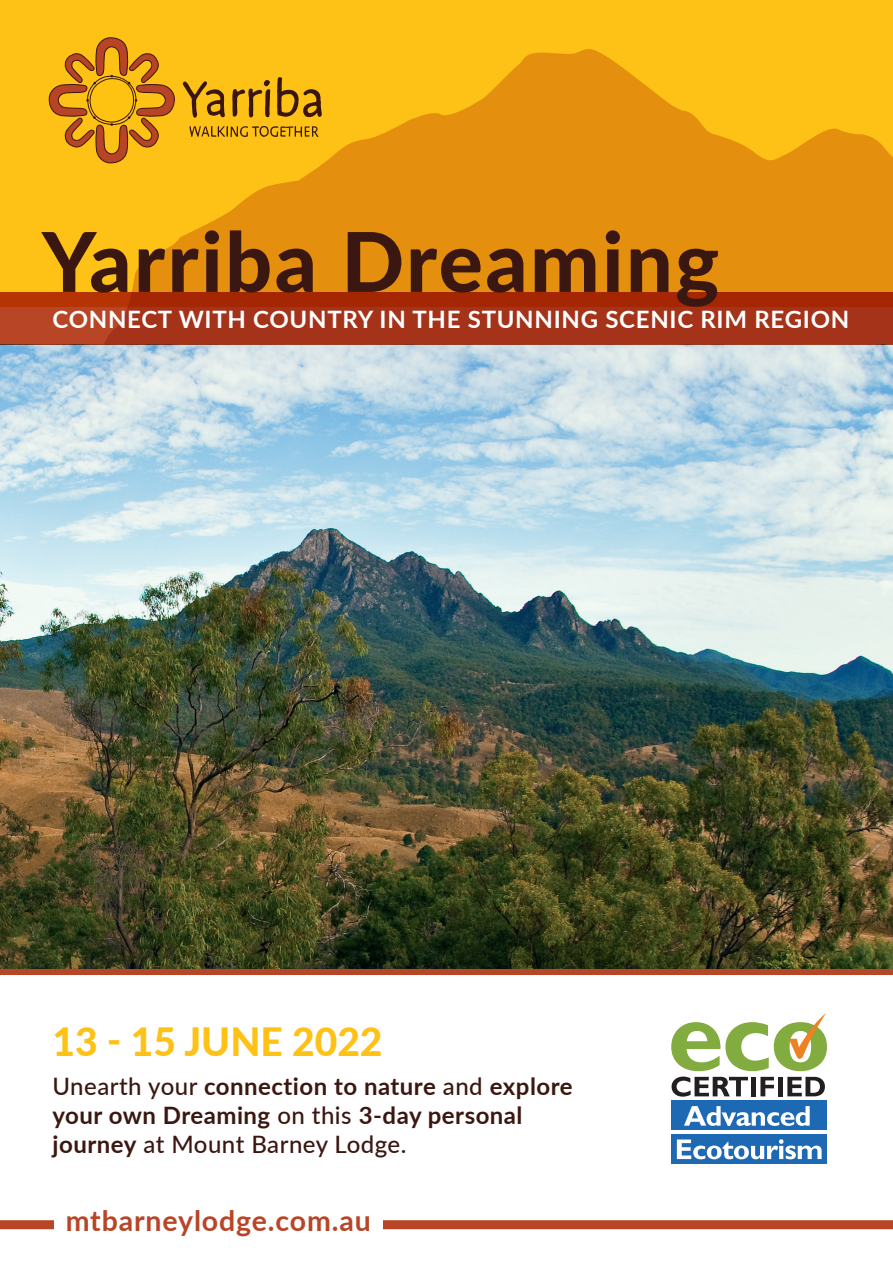
<style>
.page{position:relative;width:893px;height:1263px;background:#fff}
.page>*{position:absolute;margin:0;border:0;box-sizing:border-box;transform-origin:0 0}
.t1{font:800 82.5px "Lato";letter-spacing:.03em;color:#3b1711}
.t2{font:800 39px "Lato";color:#fdc215}
.t3{font:700 28.5px "Lato";letter-spacing:.03em;color:#b84526}
.t4{font:700 24px/28.8px "Lato";letter-spacing:.02em;color:#3b1711}
.t5{font:700 24px "Lato";letter-spacing:.03em;color:#fff}
.s1{font-weight:500}
</style>
<div class="page">
<div style="left:0;top:1220px;width:893px;height:9px;background:#b84526"></div>
<img style="left:0;top:344px;width:893px;height:625px">
<svg style="left:0;top:0;width:893px;height:292px;background:#f0a911"></svg>
<svg style="left:0;top:292px;width:893px;height:52px;background:#a73114"></svg>
<div style="left:54px;top:1203px;width:329px;height:32px;background:#fff"></div>
<div style="left:671px;top:1100px;width:156px;height:29px;background:#1e69b4"></div>
<div style="left:671px;top:1134px;width:156px;height:29px;background:#1e69b4"></div>
<svg style="left:677px;top:1139px;width:145px;height:20px"></svg>
<svg style="left:684px;top:1106px;width:126px;height:20px"></svg>
<svg style="left:671px;top:1013px;width:156px;height:84px"></svg>
<div style="left:0;top:969px;width:893px;height:6px;background:#b84526"></div>
<svg style="left:189px;top:126px;width:129px;height:11px"></svg>
<svg style="left:183px;top:77px;width:139px;height:41px;background:#c79212"></svg>
<svg style="left:48px;top:37px;width:127px;height:127px;background:#dc9817"></svg>
<p class="t1" style="left:42px;top:201px;width:679px">Yarriba Dreaming</p>
<p class="t5" style="left:52px;top:301px;width:798px">CONNECT WITH COUNTRY IN THE STUNNING SCENIC RIM REGION</p>
<p class="t2" style="left:52px;top:1013px;width:332px">13 - 15 JUNE 2022</p>
<p class="t4" style="left:52px;top:1071px;width:522px"><span class="s1">Unearth your</span> connection to nature <span class="s1">and</span> explore your own Dreaming <span class="s1">on this</span> 3-day personal journey <span class="s1">at Mount Barney Lodge.</span></p>
<p class="t3" style="left:66px;top:1199px;width:306px">mtbarneylodge.com.au</p>
</div>
